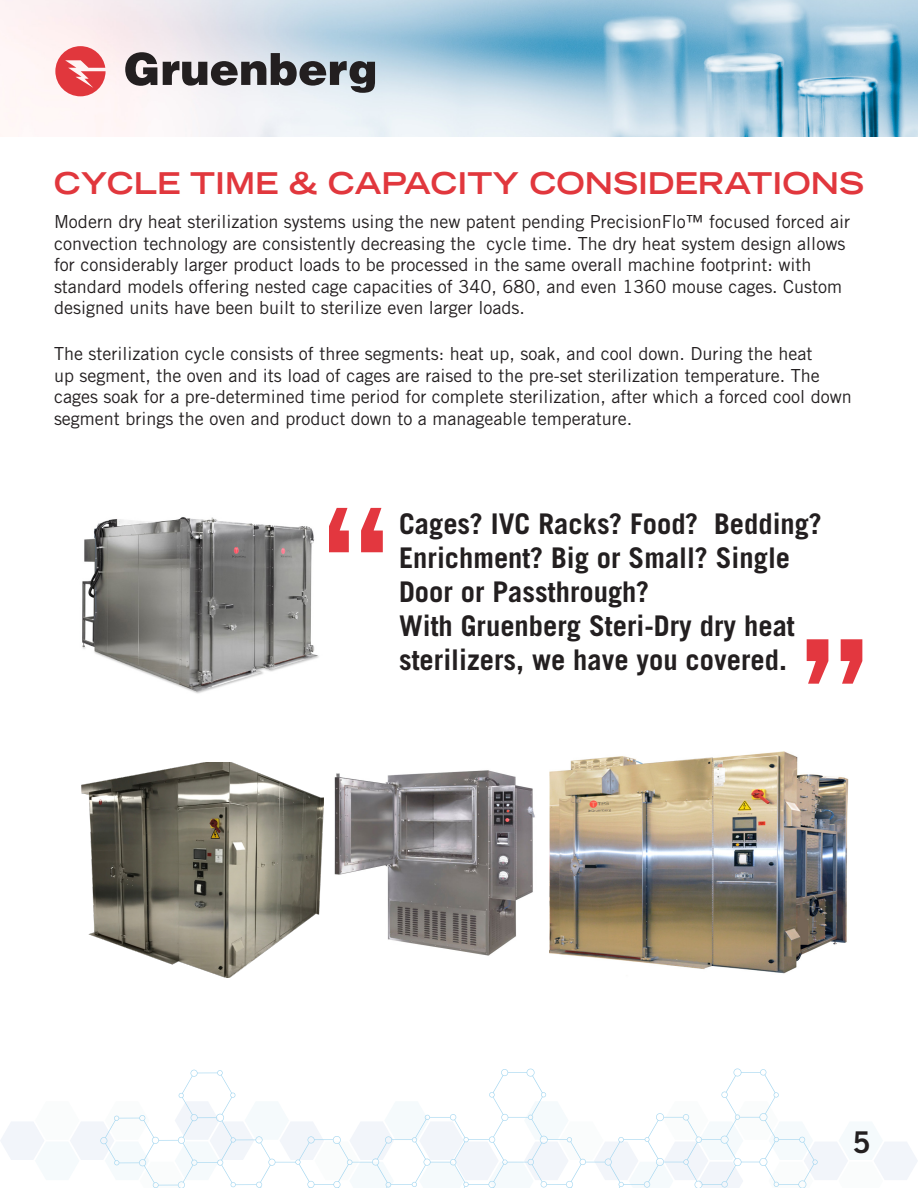
<style>
.page{position:relative;width:918px;height:1188px;background:#fff}
.page>*{position:absolute;margin:0;border:0;box-sizing:border-box;transform-origin:0 0}
.t1{font:700 153px "Trade Gothic LT Std";color:#e3373f}
.t2{font:700 expanded 30px "Trade Gothic LT Std";color:#e1373d}
.t3{font:30px "Trade Gothic LT Std Bd 2";color:#231f20}
.t4{font:700 28.5px/34.2px "Trade Gothic LT Std";color:#231f20}
.t5{font:18px/21.6px "Trade Gothic LT Std";color:#231f20}
</style>
<div class="page">
<img style="left:0;top:0;width:918px;height:136px">
<svg style="left:125px;top:52px;width:32px;height:34px"></svg>
<svg style="left:163px;top:53px;width:212px;height:40px;background:#929499"></svg>
<svg style="left:55px;top:46px;width:51px;height:50px"></svg>
<svg style="left:0;top:1122px;width:918px;height:58px"></svg>
<svg style="left:100px;top:1069px;width:718px;height:119px"></svg>
<img style="left:82px;top:517px;width:237px;height:177px">
<img style="left:549px;top:752px;width:300px;height:222px">
<img style="left:334px;top:770px;width:201px;height:186px">
<img style="left:81px;top:762px;width:243px;height:216px">
<p class="t2" style="left:54px;top:164px;width:812px">CYCLE TIME &amp; CAPACITY CONSIDERATIONS</p>
<p class="t5" style="left:54px;top:210px;width:798px">Modern dry heat sterilization systems using the new patent pending PrecisionFlo™ focused forced air convection technology are consistently decreasing the cycle time. The dry heat system design allows for considerably larger product loads to be processed in the same overall machine footprint: with standard models offering nested cage capacities of 340, 680, and even 1360 mouse cages. Custom designed units have been built to sterilize even larger loads.</p>
<p class="t5" style="left:54px;top:343px;width:799px">The sterilization cycle consists of three segments: heat up, soak, and cool down. During the heat<br>up segment, the oven and its load of cages are raised to the pre-set sterilization temperature. The cages soak for a pre-determined time period for complete sterilization, after which a forced cool down segment brings the oven and product down to a manageable temperature.</p>
<p class="t1" style="left:321px;top:471px;width:69px">“</p>
<p class="t4" style="left:399px;top:506px;width:424px">Cages? IVC Racks? Food? Bedding?<br>Enrichment? Big or Small? Single<br>Door or Passthrough?</p>
<p class="t4" style="left:399px;top:609px;width:397px">With Gruenberg Steri-Dry dry heat sterilizers, we have you covered.</p>
<p class="t1" style="left:868px;top:720px;width:69px;rotate:-180deg">“</p>
<p class="t3" style="left:853px;top:1124px;width:20px">5</p>
</div>
